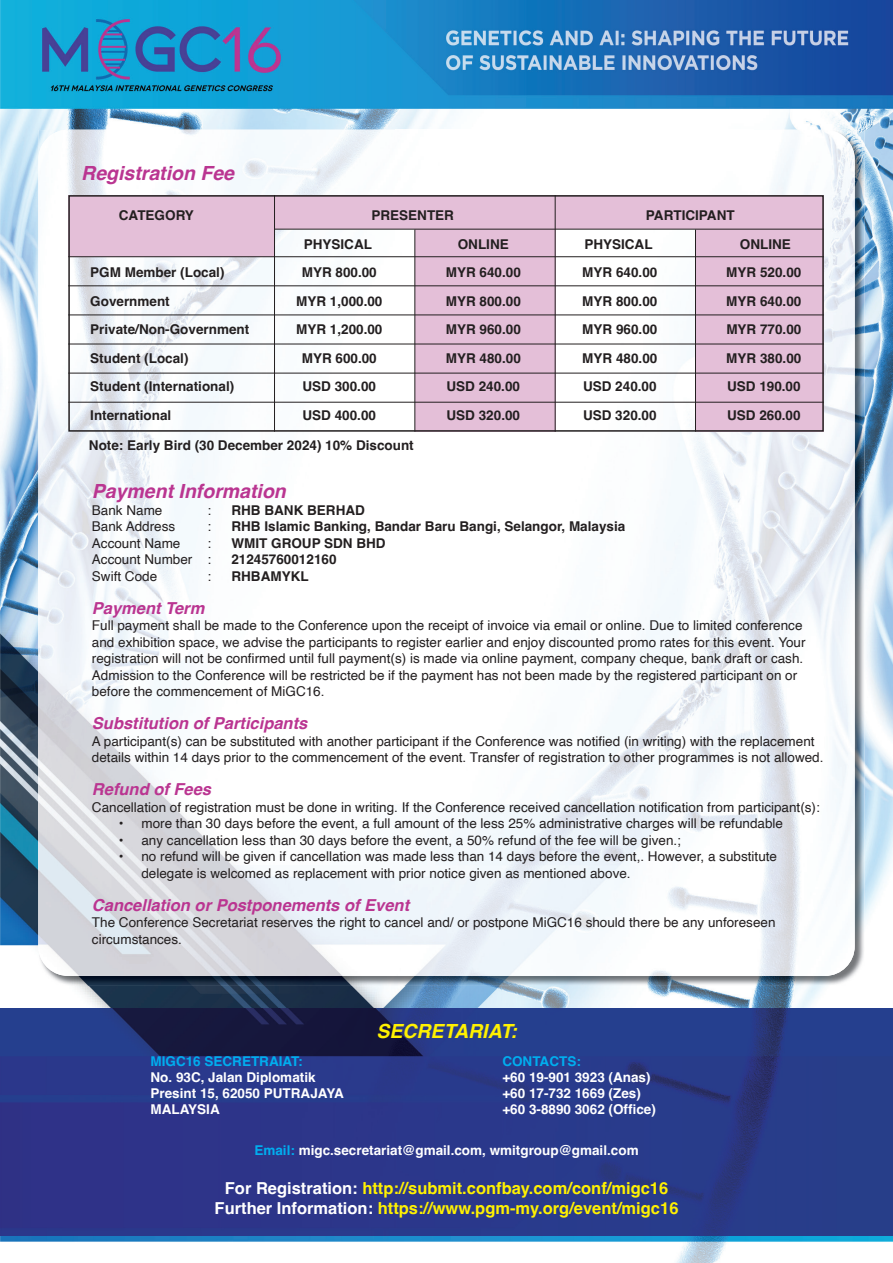
<style>
.page{position:relative;width:893px;height:1263px;background:#fff}
.page>*{position:absolute;margin:0;border:0;box-sizing:border-box;transform-origin:0 0}
.t1{font:italic 700 19.5px "Helvetica";color:#ba3591}
.t2{font:italic 700 19.5px "Helvetica";color:#fff101}
.t3{font:700 16.5px/19.8px "Helvetica";color:#fff101;text-align:center}
.t4{font:italic 700 16.5px "Helvetica";color:#ba3591}
.t5{font:13.5px/16.5px "Helvetica";color:#231f20}
.t6{font:700 13.5px "Helvetica";color:#231f20}
.t7{font:700 13.5px/16.2px "Helvetica";color:#fff}
.t8{font:700 13.5px "Helvetica";color:#00aeef}
.s1{color:#00aeef}
.s2{color:#fff}
</style>
<div class="page">
<img style="left:0;top:0;width:893px;height:1263px">
<img style="left:814px;top:130px;width:51px;height:856px">
<img style="left:39px;top:976px;width:775px;height:10px">
<img style="left:38px;top:130px;width:817px;height:846px">
<img style="left:0;top:1008px;width:893px;height:227px">
<div style="left:274px;top:195px;width:550px;height:34px;background:#e4bfd8"></div>
<div style="left:68px;top:195px;width:206px;height:61px;background:#e4bfd8"></div>
<div style="left:415px;top:229px;width:141px;height:203px;background:#e4bfd8"></div>
<div style="left:696px;top:229px;width:128px;height:203px;background:#e4bfd8"></div>
<div style="left:68px;top:195px;width:756px;height:237px;border:2px solid #231f20"></div>
<hr style="left:274px;top:229px;width:550px;height:1px;background:#231f20">
<hr style="left:274px;top:195px;width:1px;height:237px;background:#231f20">
<hr style="left:414px;top:229px;width:1px;height:203px;background:#231f20">
<hr style="left:695px;top:229px;width:1px;height:203px;background:#231f20">
<hr style="left:555px;top:195px;width:1px;height:237px;background:#231f20">
<hr style="left:68px;top:256px;width:756px;height:1px;background:#231f20">
<hr style="left:68px;top:285px;width:756px;height:1px;background:#231f20">
<hr style="left:68px;top:315px;width:756px;height:1px;background:#231f20">
<hr style="left:68px;top:344px;width:756px;height:1px;background:#231f20">
<hr style="left:68px;top:373px;width:756px;height:1px;background:#231f20">
<hr style="left:68px;top:402px;width:756px;height:1px;background:#231f20">
<h1 class="t1" style="left:81px;top:161px;width:154px">Registration Fee</h1>
<p class="t6" style="left:119px;top:207px;width:77px">CATEGORY</p>
<p class="t6" style="left:372px;top:207px;width:84px">PRESENTER</p>
<p class="t6" style="left:646px;top:207px;width:90px">PARTICIPANT</p>
<p class="t6" style="left:304px;top:236px;width:70px">PHYSICAL</p>
<p class="t6" style="left:458px;top:236px;width:53px">ONLINE</p>
<p class="t6" style="left:584px;top:236px;width:70px">PHYSICAL</p>
<p class="t6" style="left:740px;top:236px;width:53px">ONLINE</p>
<p class="t6" style="left:90px;top:264px;width:136px">PGM Member (Local)</p>
<p class="t6" style="left:302px;top:264px;width:77px">MYR 800.00</p>
<p class="t6" style="left:446px;top:264px;width:77px">MYR 640.00</p>
<p class="t6" style="left:582px;top:264px;width:77px">MYR 640.00</p>
<p class="t6" style="left:726px;top:264px;width:77px">MYR 520.00</p>
<p class="t6" style="left:90px;top:293px;width:81px">Government</p>
<p class="t6" style="left:296px;top:293px;width:88px">MYR 1,000.00</p>
<p class="t6" style="left:446px;top:293px;width:77px">MYR 800.00</p>
<p class="t6" style="left:582px;top:293px;width:77px">MYR 800.00</p>
<p class="t6" style="left:726px;top:293px;width:77px">MYR 640.00</p>
<p class="t6" style="left:90px;top:321px;width:161px">Private/Non-Government</p>
<p class="t6" style="left:296px;top:321px;width:88px">MYR 1,200.00</p>
<p class="t6" style="left:446px;top:321px;width:77px">MYR 960.00</p>
<p class="t6" style="left:582px;top:321px;width:77px">MYR 960.00</p>
<p class="t6" style="left:726px;top:321px;width:77px">MYR 770.00</p>
<p class="t6" style="left:90px;top:350px;width:100px">Student (Local)</p>
<p class="t6" style="left:302px;top:350px;width:77px">MYR 600.00</p>
<p class="t6" style="left:446px;top:350px;width:77px">MYR 480.00</p>
<p class="t6" style="left:582px;top:350px;width:77px">MYR 480.00</p>
<p class="t6" style="left:726px;top:350px;width:77px">MYR 380.00</p>
<p class="t6" style="left:90px;top:378px;width:146px">Student (International)</p>
<p class="t6" style="left:303px;top:378px;width:75px">USD 300.00</p>
<p class="t6" style="left:447px;top:378px;width:75px">USD 240.00</p>
<p class="t6" style="left:583px;top:378px;width:75px">USD 240.00</p>
<p class="t6" style="left:727px;top:378px;width:75px">USD 190.00</p>
<p class="t6" style="left:90px;top:407px;width:83px">International</p>
<p class="t6" style="left:303px;top:407px;width:75px">USD 400.00</p>
<p class="t6" style="left:447px;top:407px;width:75px">USD 320.00</p>
<p class="t6" style="left:583px;top:407px;width:75px">USD 320.00</p>
<p class="t6" style="left:727px;top:407px;width:75px">USD 260.00</p>
<p class="t6" style="left:89px;top:437px;width:326px">Note: Early Bird (30 December 2024) 10% Discount</p>
<h1 class="t1" style="left:92px;top:479px;width:195px">Payment Information</h1>
<p class="t5" style="left:92px;top:502px;width:72px">Bank Name</p>
<p class="t5" style="left:207px;top:502px;width:5px">:</p>
<p class="t6" style="left:231px;top:502px;width:135px">RHB BANK BERHAD</p>
<p class="t5" style="left:92px;top:518px;width:85px">Bank Address</p>
<p class="t5" style="left:207px;top:518px;width:5px">:</p>
<p class="t6" style="left:231px;top:518px;width:395px">RHB Islamic Banking, Bandar Baru Bangi, Selangor, Malaysia</p>
<p class="t5" style="left:92px;top:535px;width:90px">Account Name</p>
<p class="t5" style="left:207px;top:535px;width:5px">:</p>
<p class="t6" style="left:231px;top:535px;width:156px">WMIT GROUP SDN BHD</p>
<p class="t5" style="left:92px;top:551px;width:121px">Account Number :</p>
<p class="t6" style="left:231px;top:551px;width:107px">21245760012160</p>
<p class="t5" style="left:92px;top:568px;width:67px">Swift Code</p>
<p class="t5" style="left:207px;top:568px;width:5px">:</p>
<p class="t6" style="left:231px;top:567px;width:79px">RHBAMYKL</p>
<p class="t4" style="left:92px;top:598px;width:114px">Payment Term</p>
<p class="t5" style="left:92px;top:617px;width:715px">Full payment shall be made to the Conference upon the receipt of invoice via email or online. Due to limited conference and exhibition space, we advise the participants to register earlier and enjoy discounted promo rates for this event. Your registration will not be confirmed until full payment(s) is made via online payment, company cheque, bank draft or cash.<br>Admission to the Conference will be restricted be if the payment has not been made by the registered participant on or before the commencement of MiGC16.</p>
<p class="t4" style="left:92px;top:713px;width:217px">Substitution of Participants</p>
<p class="t5" style="left:92px;top:733px;width:733px">A participant(s) can be substituted with another participant if the Conference was notified (in writing) with the replacement details within 14 days prior to the commencement of the event. Transfer of registration to other programmes is not allowed.</p>
<p class="t4" style="left:92px;top:779px;width:121px">Refund of Fees</p>
<p class="t5" style="left:92px;top:799px;width:729px">Cancellation of registration must be done in writing. If the Conference received cancellation notification from participant(s):</p>
<p class="t5" style="left:119px;top:815px;width:666px">• more than 30 days before the event, a full amount of the less 25% administrative charges will be refundable</p>
<p class="t5" style="left:119px;top:832px;width:564px">• any cancellation less than 30 days before the event, a 50% refund of the fee will be given.;</p>
<p class="t5" style="left:141px;top:848px;width:637px;text-indent:-23px">• no refund will be given if cancellation was made less than 14 days before the event,. However, a substitute delegate is welcomed as replacement with prior notice given as mentioned above.</p>
<p class="t4" style="left:92px;top:895px;width:319px">Cancellation or Postponements of Event</p>
<p class="t5" style="left:92px;top:914px;width:685px">The Conference Secretariat reserves the right to cancel and/ or postpone MiGC16 should there be any unforeseen circumstances.</p>
<p class="t8" style="left:151px;top:1052px;width:154px">MIGC16 SECRETRAIAT:</p>
<p class="t7" style="left:151px;top:1070px;width:195px">No. 93C, Jalan Diplomatik<br>Presint 15, 62050 PUTRAJAYA<br>MALAYSIA</p>
<h1 class="t2" style="left:376px;top:1019px;width:142px">SECRETARIAT:</h1>
<p class="t8" style="left:502px;top:1052px;width:80px">CONTACTS:</p>
<p class="t7" style="left:502px;top:1070px;width:155px">+60 19-901 3923 (Anas) +60 17-732 1669 (Zes) +60 3-8890 3062 (Office)</p>
<p class="t7" style="left:254px;top:1144px;width:386px"><span class="s1">Email:</span> migc.secretariat@gmail.com, wmitgroup@gmail.com</p>
<p class="t3" style="left:215px;top:1180px;width:465px"><span class="s2">For Registration:</span> http://submit.confbay.com/conf/migc16<br><span class="s2">Further Information:</span> https://www.pgm-my.org/event/migc16</p>
</div>
